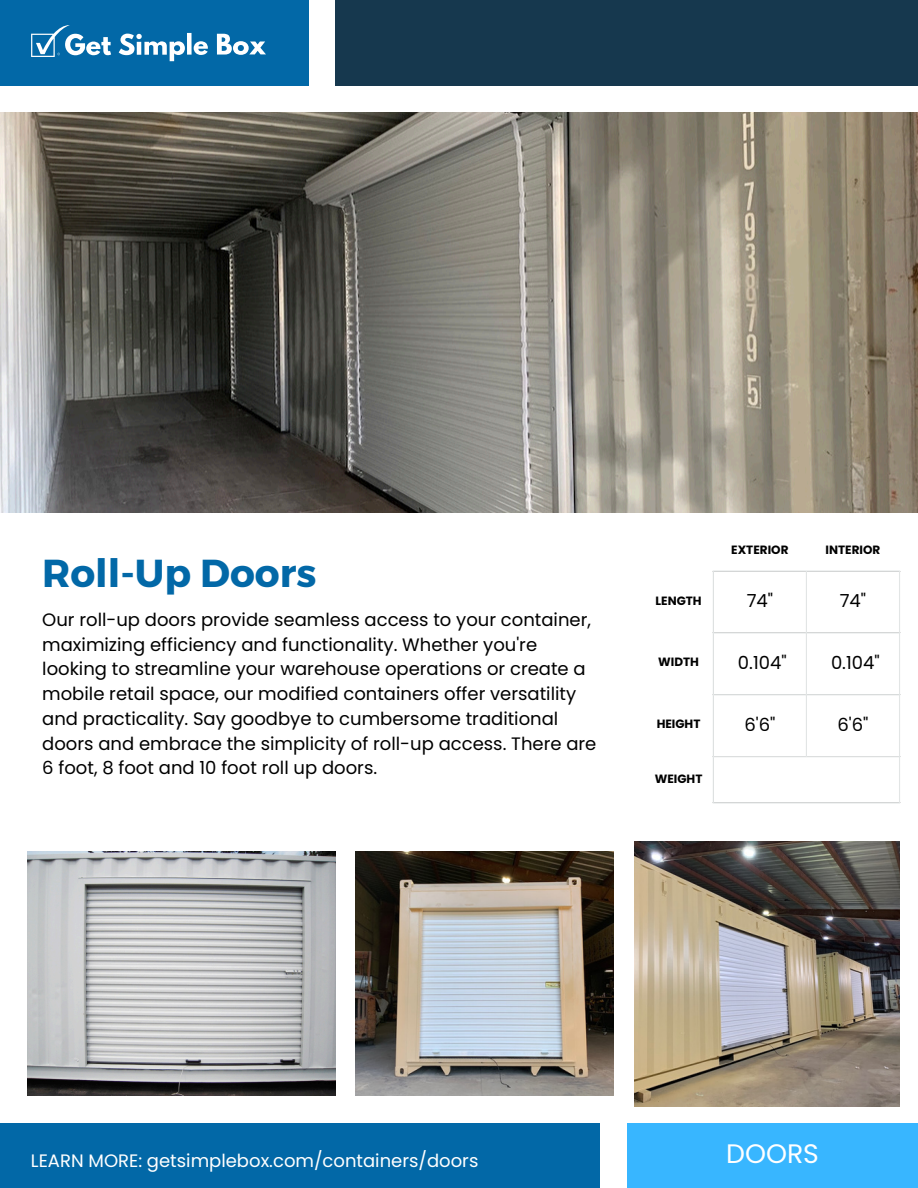
<style>
.page{position:relative;width:918px;height:1188px;background:#fff}
.page>*{position:absolute;margin:0;border:0;box-sizing:border-box;transform-origin:0 0}
.t1{font:700 39px "Montserrat";color:#0268a7}
.t2{font:26.7px "Poppins";color:#fff}
.t3{font:18px/24.8px "Poppins";color:#000}
.t4{font:18px "Poppins";color:#fff}
.t5{font:700 12px "Poppins";color:#000}
</style>
<div class="page">
<div style="left:627px;top:1123px;width:291px;height:65px;background:#38b6ff"></div>
<div style="left:336px;top:0;width:582px;height:85px;background:#16384e"></div>
<div style="left:0;top:0;width:308px;height:85px;background:#0268a7"></div>
<svg style="left:119px;top:34px;width:66px;height:27px"></svg>
<div style="left:187px;top:33px;width:5px;height:22px;background:#fff"></div>
<svg style="left:194px;top:41px;width:14px;height:14px"></svg>
<svg style="left:217px;top:34px;width:49px;height:21px"></svg>
<svg style="left:31px;top:25px;width:80px;height:32px"></svg>
<div style="left:0;top:1123px;width:600px;height:65px;background:#0268a7"></div>
<img style="left:0;top:113px;width:918px;height:399px">
<hr style="left:713px;top:572px;width:1px;height:230px;background:#e2e5e5">
<hr style="left:806px;top:572px;width:1px;height:184px;background:#e2e5e5">
<hr style="left:899px;top:572px;width:1px;height:230px;background:#e2e5e5">
<hr style="left:713px;top:570px;width:187px;height:2px;background:#e2e5e5">
<hr style="left:713px;top:632px;width:187px;height:1px;background:#e2e5e5">
<hr style="left:713px;top:694px;width:187px;height:1px;background:#e2e5e5">
<hr style="left:713px;top:756px;width:187px;height:1px;background:#e2e5e5">
<hr style="left:713px;top:802px;width:187px;height:2px;background:#e2e5e5">
<img style="left:28px;top:852px;width:308px;height:244px">
<img style="left:356px;top:852px;width:258px;height:244px">
<img style="left:634px;top:841px;width:266px;height:266px">
<p class="t1" style="left:42px;top:547px;width:276px">Roll-Up Doors</p>
<p class="t3" style="left:42px;top:607px;width:556px">Our roll-up doors provide seamless access to your container, maximizing efficiency and functionality. Whether you're looking to streamline your warehouse operations or create a mobile retail space, our modified containers offer versatility and practicality. Say goodbye to cumbersome traditional doors and embrace the simplicity of roll-up access. There are 6 foot, 8 foot and 10 foot roll up doors.</p>
<p class="t5" style="left:731px;top:542px;width:59px">EXTERIOR</p>
<p class="t5" style="left:826px;top:542px;width:56px">INTERIOR</p>
<p class="t5" style="left:655px;top:592px;width:48px">LENGTH</p>
<p class="t3" style="left:747px;top:588px;width:28px">74"</p>
<p class="t3" style="left:840px;top:588px;width:28px">74"</p>
<p class="t5" style="left:658px;top:654px;width:42px">WIDTH</p>
<p class="t3" style="left:738px;top:650px;width:50px">0.104"</p>
<p class="t3" style="left:831px;top:650px;width:50px">0.104"</p>
<p class="t5" style="left:657px;top:716px;width:45px">HEIGHT</p>
<p class="t3" style="left:744px;top:712px;width:32px">6'6"</p>
<p class="t3" style="left:838px;top:712px;width:32px">6'6"</p>
<p class="t5" style="left:655px;top:771px;width:49px">WEIGHT</p>
<p class="t4" style="left:31px;top:1148px;width:449px">LEARN MORE: getsimplebox.com/containers/doors</p>
<p class="t2" style="left:726px;top:1135px;width:94px">DOORS</p>
</div>
